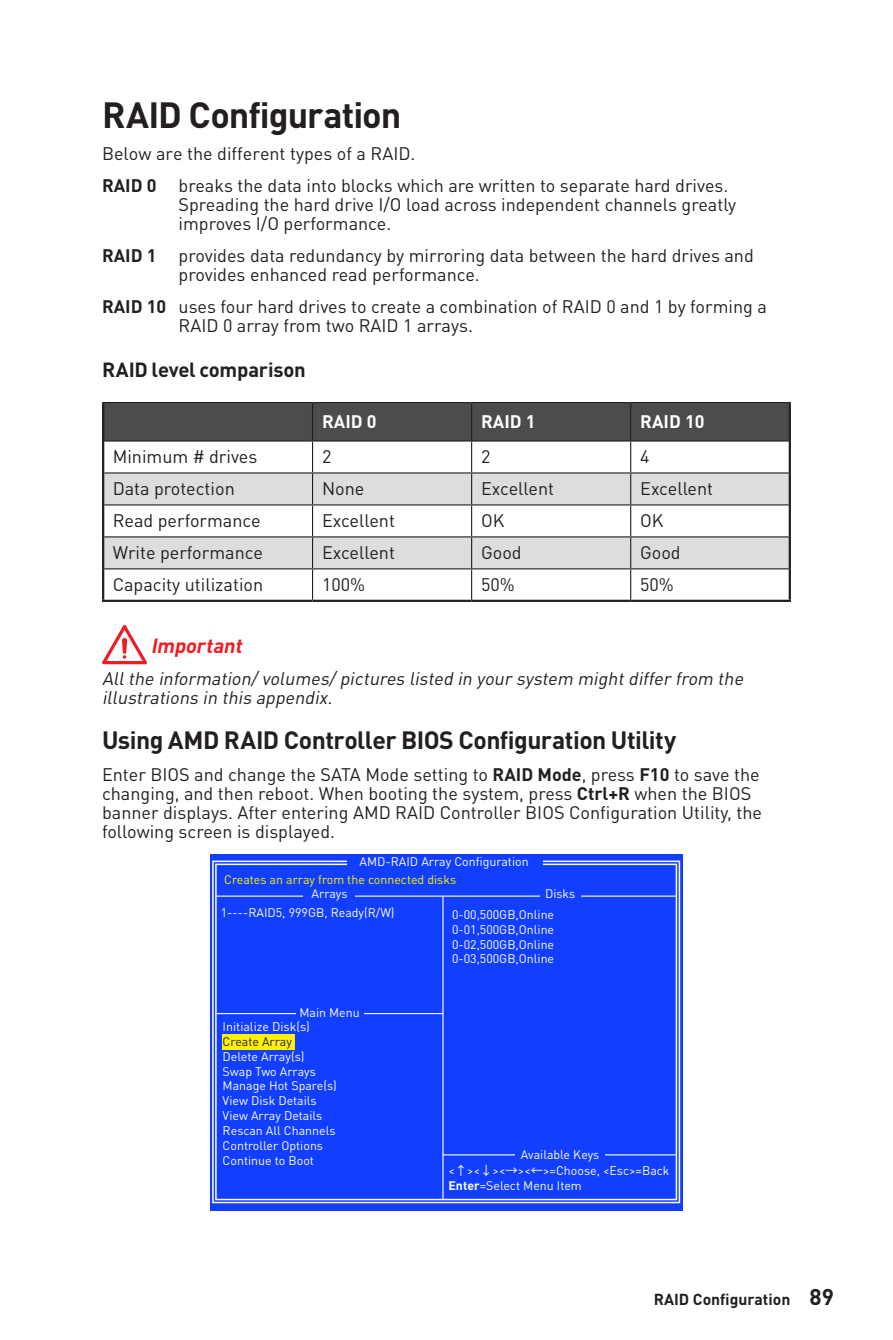
<style>
.page{position:relative;width:893px;height:1340px;background:#fff}
.page>*{position:absolute;margin:0;border:0;box-sizing:border-box;transform-origin:0 0}
.t1{font:700 36px "DIN Pro";letter-spacing:-.03em;color:#231f20}
.t2{font:700 24.75px "DIN Pro";letter-spacing:-.02em;color:#231f20}
.t3{font:700 20.25px "DIN Pro";letter-spacing:-.01em;color:#231f20}
.t4{font:italic 700 20.25px "DIN Pro";color:#ee1d23}
.t5{font:18px/19.1px "DIN Pro";color:#231f20}
.t6{font:italic 18px/19.1px "DIN Pro";color:#231f20}
.t7{font:700 18px "DIN Pro";color:#fff}
.t8{font:700 15.75px "DIN Pro";color:#231f20}
.t9{font:12.38px/14.8px "DIN Pro";color:#fff}
.t10{font:12.38px "DIN Pro";color:#fff101}
.t11{font:12.38px "DIN Pro";color:#231f20}
.s1{font-weight:700}
.s2{font-family:"Noto Sans CJ Ktc"}
.s3{font-size:22.5px}
</style>
<div class="page">
<div style="left:104px;top:403px;width:685px;height:37px;background:#4b4c4d"></div>
<svg style="left:104px;top:473px;width:685px;height:95px;fill:#dcdddf"></svg>
<hr style="left:102px;top:402px;width:211px;height:1px;background:#231f20">
<hr style="left:313px;top:402px;width:159px;height:1px;background:#231f20">
<hr style="left:472px;top:402px;width:159px;height:1px;background:#231f20">
<hr style="left:631px;top:402px;width:160px;height:1px;background:#231f20">
<hr style="left:102px;top:403px;width:2px;height:38px;background:#231f20">
<hr style="left:789px;top:403px;width:2px;height:38px;background:#231f20">
<hr style="left:102px;top:441px;width:2px;height:32px;background:#231f20">
<hr style="left:789px;top:441px;width:2px;height:32px;background:#231f20">
<hr style="left:102px;top:473px;width:2px;height:32px;background:#231f20">
<hr style="left:789px;top:473px;width:2px;height:32px;background:#231f20">
<hr style="left:102px;top:505px;width:2px;height:32px;background:#231f20">
<hr style="left:789px;top:505px;width:2px;height:32px;background:#231f20">
<hr style="left:102px;top:537px;width:2px;height:32px;background:#231f20">
<hr style="left:789px;top:537px;width:2px;height:32px;background:#231f20">
<hr style="left:102px;top:569px;width:2px;height:30px;background:#231f20">
<hr style="left:789px;top:569px;width:2px;height:30px;background:#231f20">
<hr style="left:102px;top:599px;width:211px;height:3px;background:#231f20">
<hr style="left:313px;top:599px;width:159px;height:3px;background:#231f20">
<hr style="left:472px;top:599px;width:159px;height:3px;background:#231f20">
<hr style="left:631px;top:599px;width:160px;height:3px;background:#231f20">
<hr style="left:312px;top:403px;width:1px;height:37px;background:#231f20">
<hr style="left:471px;top:403px;width:1px;height:37px;background:#231f20">
<hr style="left:630px;top:403px;width:1px;height:37px;background:#231f20">
<hr style="left:312px;top:441px;width:1px;height:31px;background:#231f20">
<hr style="left:471px;top:441px;width:1px;height:31px;background:#231f20">
<hr style="left:630px;top:441px;width:1px;height:31px;background:#231f20">
<hr style="left:104px;top:472px;width:209px;height:1px;background:#231f20">
<hr style="left:313px;top:472px;width:159px;height:1px;background:#231f20">
<hr style="left:312px;top:473px;width:1px;height:31px;background:#231f20">
<hr style="left:472px;top:472px;width:159px;height:1px;background:#231f20">
<hr style="left:471px;top:473px;width:1px;height:31px;background:#231f20">
<hr style="left:631px;top:472px;width:158px;height:1px;background:#231f20">
<hr style="left:630px;top:473px;width:1px;height:31px;background:#231f20">
<hr style="left:104px;top:504px;width:209px;height:1px;background:#231f20">
<hr style="left:313px;top:504px;width:159px;height:1px;background:#231f20">
<hr style="left:312px;top:505px;width:1px;height:31px;background:#231f20">
<hr style="left:472px;top:504px;width:159px;height:1px;background:#231f20">
<hr style="left:471px;top:505px;width:1px;height:31px;background:#231f20">
<hr style="left:631px;top:504px;width:158px;height:1px;background:#231f20">
<hr style="left:630px;top:505px;width:1px;height:31px;background:#231f20">
<hr style="left:104px;top:536px;width:209px;height:1px;background:#231f20">
<hr style="left:313px;top:536px;width:159px;height:1px;background:#231f20">
<hr style="left:312px;top:537px;width:1px;height:31px;background:#231f20">
<hr style="left:472px;top:536px;width:159px;height:1px;background:#231f20">
<hr style="left:471px;top:537px;width:1px;height:31px;background:#231f20">
<hr style="left:631px;top:536px;width:158px;height:1px;background:#231f20">
<hr style="left:630px;top:537px;width:1px;height:31px;background:#231f20">
<hr style="left:104px;top:568px;width:209px;height:1px;background:#231f20">
<hr style="left:313px;top:568px;width:159px;height:1px;background:#231f20">
<hr style="left:312px;top:569px;width:1px;height:30px;background:#231f20">
<hr style="left:472px;top:568px;width:159px;height:1px;background:#231f20">
<hr style="left:471px;top:569px;width:1px;height:30px;background:#231f20">
<hr style="left:631px;top:568px;width:158px;height:1px;background:#231f20">
<hr style="left:630px;top:569px;width:1px;height:30px;background:#231f20">
<hr style="left:104px;top:440px;width:209px;height:1px;background:#231f20">
<hr style="left:313px;top:440px;width:159px;height:1px;background:#231f20">
<hr style="left:472px;top:440px;width:159px;height:1px;background:#231f20">
<hr style="left:631px;top:440px;width:158px;height:1px;background:#231f20">
<svg style="left:102px;top:625px;width:45px;height:39px"></svg>
<div style="left:210px;top:854px;width:473px;height:356px;background:#123eff"></div>
<svg style="left:212px;top:860px;width:469px;height:343px"></svg>
<hr style="left:217px;top:895px;width:460px;height:1px;background:#fff">
<hr style="left:442px;top:896px;width:2px;height:303px;background:#fff">
<hr style="left:217px;top:1013px;width:226px;height:1px;background:#fff">
<hr style="left:443px;top:1154px;width:233px;height:1px;background:#fff">
<div style="left:347px;top:855px;width:196px;height:17px;background:#123eff"></div>
<div style="left:303px;top:887px;width:52px;height:16px;background:#123eff"></div>
<div style="left:540px;top:887px;width:41px;height:16px;background:#123eff"></div>
<div style="left:296px;top:1007px;width:68px;height:16px;background:#123eff"></div>
<div style="left:222px;top:1034px;width:73px;height:15px;background:#fff101"></div>
<div style="left:516px;top:1148px;width:89px;height:16px;background:#123eff"></div>
<h1 class="t1" style="left:102px;top:90px;width:301px">RAID Configuration</h1>
<p class="t5" style="left:102px;top:136px;width:628px;line-height:31.9px">Below are the different types of a RAID.<br><span class="s1">RAID 0</span> breaks the data into blocks which are written to separate hard drives.</p>
<p class="t5" style="left:179px;top:194px;width:559px">Spreading the hard drive I/O load across independent channels greatly improves I/O performance.</p>
<p class="t5" style="left:179px;top:245px;width:577px;text-indent:-76px"><span class="s1">RAID 1</span> provides data redundancy by mirroring data between the hard drives and provides enhanced read performance.</p>
<p class="t5" style="left:179px;top:296px;width:590px;text-indent:-76px"><span class="s1">RAID 10</span> uses four hard drives to create a combination of RAID 0 and 1 by forming a<br>RAID 0 array from two RAID 1 arrays.</p>
<p class="t3" style="left:102px;top:355px;width:205px">RAID level comparison</p>
<p class="t7" style="left:322px;top:409px;width:56px">RAID 0</p>
<p class="t7" style="left:481px;top:409px;width:56px">RAID 1</p>
<p class="t7" style="left:640px;top:409px;width:66px">RAID 10</p>
<p class="t5" style="left:113px;top:446px;width:146px">Minimum # drives</p>
<p class="t5" style="left:322px;top:446px;width:11px">2</p>
<p class="t5" style="left:481px;top:446px;width:11px">2</p>
<p class="t5" style="left:640px;top:446px;width:11px">4</p>
<p class="t5" style="left:113px;top:478px;width:124px">Data protection</p>
<p class="t5" style="left:322px;top:478px;width:44px">None</p>
<p class="t5" style="left:481px;top:478px;width:75px">Excellent</p>
<p class="t5" style="left:640px;top:478px;width:75px">Excellent</p>
<p class="t5" style="left:113px;top:510px;width:149px">Read performance</p>
<p class="t5" style="left:322px;top:510px;width:75px">Excellent</p>
<p class="t5" style="left:481px;top:510px;width:25px">OK</p>
<p class="t5" style="left:640px;top:510px;width:25px">OK</p>
<p class="t5" style="left:113px;top:542px;width:152px">Write performance</p>
<p class="t5" style="left:322px;top:542px;width:75px">Excellent</p>
<p class="t5" style="left:481px;top:542px;width:42px">Good</p>
<p class="t5" style="left:640px;top:542px;width:42px">Good</p>
<p class="t5" style="left:113px;top:574px;width:152px">Capacity utilization</p>
<p class="t5" style="left:322px;top:574px;width:45px">100%</p>
<p class="t5" style="left:481px;top:574px;width:35px">50%</p>
<p class="t5" style="left:640px;top:574px;width:35px">50%</p>
<p class="t4" style="left:151px;top:632px;width:97px">Important</p>
<p class="t6" style="left:102px;top:668px;width:647px">Allthe information/volumes/pictures listed in your system mightdiffer from the illustrations in this appendix.</p>
<h2 class="t2" style="left:102px;top:723px;width:576px">Using AMD RAID Controller BIOS Configuration Utility</h2>
<p class="t5" style="left:102px;top:763px;width:661px">Enter BIOS and change the SATA Mode setting to <span class="s1">RAID Mode</span>, press <span class="s1">F10</span> to save the changing, and then reboot. When booting the system, press <span class="s1">Ctrl+R</span> when the BIOS banner displays. After entering AMD RAID Controller BIOS Configuration Utility, the following screen is displayed.</p>
<p class="t9" style="left:359px;top:853px;width:171px">AMD-RAID Array Configuration</p>
<p class="t10" style="left:224px;top:870px;width:234px">Creates an array from the connected disks</p>
<p class="t9" style="left:312px;top:885px;width:38px">Arrays</p>
<p class="t9" style="left:545px;top:885px;width:32px">Disks</p>
<p class="t9" style="left:221px;top:905px;width:175px">1----RAID5, 999GB, Ready(R/W)</p>
<p class="t9" style="left:452px;top:906px;width:104px;text-align:justify">0-00,500GB,Online 0-01,500GB,Online 0-02,500GB,Online 0-03,500GB,Online</p>
<p class="t9" style="left:223px;top:1005px;width:139px;line-height:13.7px;text-indent:77px">Main Menu<br>Initialize Disk(s)</p>
<p class="t11" style="left:223px;top:1032px;width:71px">Create Array</p>
<p class="t9" style="left:223px;top:1048px;width:116px">Delete Array(s)<br>Swap Two Arrays<br>Manage Hot Spare(s)<br>View Disk Details<br>View Array Details<br>Rescan All Channels<br>Controller Options<br>Continue to Boot</p>
<p class="t9" style="left:448px;top:1145px;width:223px;line-height:16.2px;text-align:center">Available Keys &lt;<span class="s2">↑</span>&gt;&lt;<span class="s2">↓</span>&gt;&lt;<span class="s2">→</span>&gt;&lt;<span class="s2">←</span>&gt;=Choose, &lt;Esc&gt;=Back</p>
<p class="t9" style="left:448px;top:1177px;width:135px"><span class="s1">Enter</span>=Select Menu Item</p>
<p class="t8" style="left:654px;top:1288px;width:182px">RAID Configuration <span class="s3">89</span></p>
</div>
